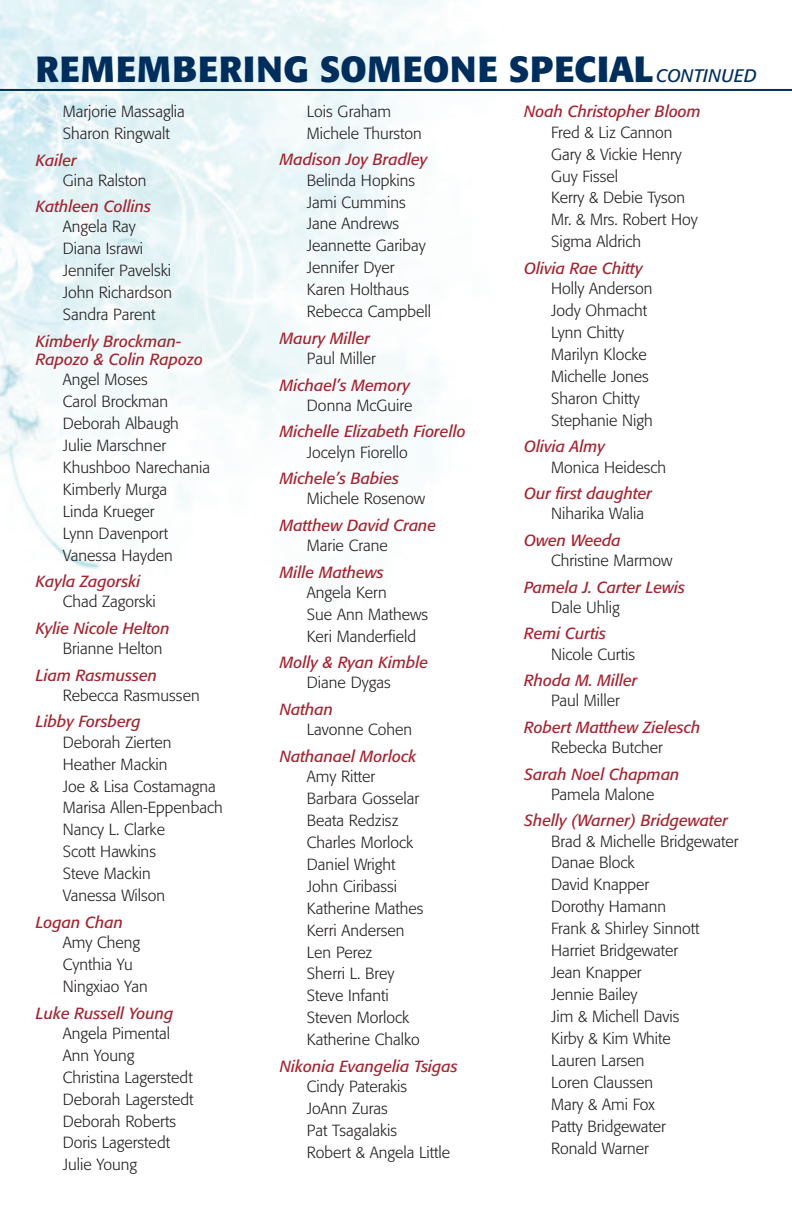
<style>
.page{position:relative;width:792px;height:1224px;background:#fff}
.page>*{position:absolute;margin:0;border:0;box-sizing:border-box;transform-origin:0 0}
.t1{font:700 36px "Formata";letter-spacing:.02em;color:#002e5c}
.t2{font:300 16px/22px "Formata";color:#231f20}
.t3{font:italic 16px/18px "Formata";color:#a42430}
.s1{font-weight:400;font-style:italic;font-size:18px}
</style>
<div class="page">
<img style="left:0;top:0;width:519px;height:570px">
<hr style="left:0;top:89px;width:792px;height:2px;background:#002e5c">
<h1 class="t1" style="left:36px;top:47px;width:722px">REMEMBERING SOMEONE SPECIAL <span class="s1">CONTINUED</span></h1>
<p class="t2" style="left:63px;top:101px;width:124px">Marjorie Massaglia<br>Sharon Ringwalt</p>
<p class="t3" style="left:36px;top:151px;width:43px">Kailer</p>
<p class="t2" style="left:63px;top:169px;width:85px">Gina Ralston</p>
<p class="t3" style="left:36px;top:198px;width:117px">Kathleen Collins</p>
<p class="t2" style="left:63px;top:216px;width:111px">Angela Ray<br>Diana Israwi<br>Jennifer Pavelski<br>John Richardson<br>Sandra Parent</p>
<p class="t3" style="left:36px;top:332px;width:169px">Kimberly Brockman-<br>Rapozo &amp; Colin Rapozo</p>
<p class="t2" style="left:63px;top:369px;width:149px">Angel Moses<br>Carol Brockman<br>Deborah Albaugh<br>Julie Marschner<br>Khushboo Narechania<br>Kimberly Murga<br>Linda Krueger<br>Lynn Davenport<br>Vanessa Hayden</p>
<p class="t3" style="left:36px;top:573px;width:106px">Kayla Zagorski</p>
<p class="t2" style="left:63px;top:591px;width:95px">Chad Zagorski</p>
<p class="t3" style="left:36px;top:619px;width:135px">Kylie Nicole Helton</p>
<p class="t2" style="left:63px;top:638px;width:101px">Brianne Helton</p>
<p class="t3" style="left:36px;top:666px;width:123px">Liam Rasmussen</p>
<p class="t2" style="left:63px;top:684px;width:138px">Rebecca Rasmussen</p>
<p class="t3" style="left:36px;top:713px;width:106px">Libby Forsberg</p>
<p class="t2" style="left:63px;top:731px;width:161px">Deborah Zierten<br>Heather Mackin<br>Joe &amp; Lisa Costamagna<br>Marisa Allen-Eppenbach<br>Nancy L. Clarke<br>Scott Hawkins<br>Steve Mackin<br>Vanessa Wilson</p>
<p class="t3" style="left:36px;top:913px;width:89px">Logan Chan</p>
<p class="t2" style="left:63px;top:932px;width:87px">Amy Cheng<br>Cynthia Yu<br>Ningxiao Yan</p>
<p class="t3" style="left:36px;top:1004px;width:139px">Luke Russell Young</p>
<p class="t2" style="left:63px;top:1022px;width:132px">Angela Pimental<br>Ann Young<br>Christina Lagerstedt<br>Deborah Lagerstedt<br>Deborah Roberts<br>Doris Lagerstedt<br>Julie Young</p>
<p class="t2" style="left:307px;top:100px;width:116px">Lois Graham<br>Michele Thurston</p>
<p class="t3" style="left:280px;top:151px;width:149px">Madison Joy Bradley</p>
<p class="t2" style="left:307px;top:169px;width:126px">Belinda Hopkins<br>Jami Cummins<br>Jane Andrews<br>Jeannette Garibay<br>Jennifer Dyer<br>Karen Holthaus<br>Rebecca Campbell</p>
<p class="t3" style="left:280px;top:329px;width:92px">Maury Miller</p>
<p class="t2" style="left:307px;top:348px;width:70px">Paul Miller</p>
<p class="t3" style="left:280px;top:376px;width:132px">Michael’s Memory</p>
<p class="t2" style="left:307px;top:394px;width:107px">Donna McGuire</p>
<p class="t3" style="left:280px;top:423px;width:187px">Michelle Elizabeth Fiorello</p>
<p class="t2" style="left:307px;top:441px;width:102px">Jocelyn Fiorello</p>
<p class="t3" style="left:280px;top:469px;width:121px">Michele’s Babies</p>
<p class="t2" style="left:307px;top:488px;width:120px">Michele Rosenow</p>
<p class="t3" style="left:280px;top:516px;width:158px">Matthew David Crane</p>
<p class="t2" style="left:307px;top:534px;width:82px">Marie Crane</p>
<p class="t3" style="left:280px;top:563px;width:105px">Mille Mathews</p>
<p class="t2" style="left:307px;top:581px;width:123px">Angela Kern<br>Sue Ann Mathews<br>Keri Manderfield</p>
<p class="t3" style="left:280px;top:654px;width:150px">Molly &amp; Ryan Kimble</p>
<p class="t2" style="left:307px;top:672px;width:85px">Diane Dygas</p>
<p class="t3" style="left:280px;top:700px;width:55px">Nathan</p>
<p class="t2" style="left:307px;top:719px;width:107px">Lavonne Cohen</p>
<p class="t3" style="left:280px;top:747px;width:138px">Nathanael Morlock</p>
<p class="t2" style="left:307px;top:765px;width:118px">Amy Ritter<br>Barbara Gosselar<br>Beata Redzisz<br>Charles Morlock<br>Daniel Wright<br>John Ciribassi<br>Katherine Mathes<br>Kerri Andersen<br>Len Perez<br>Sherri L. Brey<br>Steve Infanti<br>Steven Morlock<br>Katherine Chalko</p>
<p class="t3" style="left:280px;top:1057px;width:179px">Nikonia Evangelia Tsigas</p>
<p class="t2" style="left:307px;top:1076px;width:145px">Cindy Paterakis<br>JoAnn Zuras<br>Pat Tsagalakis<br>Robert &amp; Angela Little</p>
<p class="t3" style="left:524px;top:103px;width:178px">Noah Christopher Bloom</p>
<p class="t2" style="left:551px;top:121px;width:148px">Fred &amp; Liz Cannon<br>Gary &amp; Vickie Henry<br>Guy Fissel<br>Kerry &amp; Debie Tyson<br>Mr. &amp; Mrs. Robert Hoy<br>Sigma Aldrich</p>
<p class="t3" style="left:524px;top:259px;width:120px">Olivia Rae Chitty</p>
<p class="t2" style="left:551px;top:278px;width:103px">Holly Anderson<br>Jody Ohmacht<br>Lynn Chitty<br>Marilyn Klocke<br>Michelle Jones<br>Sharon Chitty<br>Stephanie Nigh</p>
<p class="t3" style="left:524px;top:438px;width:82px">Olivia Almy</p>
<p class="t2" style="left:551px;top:456px;width:117px">Monica Heidesch</p>
<p class="t3" style="left:524px;top:485px;width:129px">Our first daughter</p>
<p class="t2" style="left:551px;top:503px;width:95px">Niharika Walia</p>
<p class="t3" style="left:524px;top:531px;width:98px">Owen Weeda</p>
<p class="t2" style="left:551px;top:550px;width:123px">Christine Marmow</p>
<p class="t3" style="left:524px;top:578px;width:163px">Pamela J. Carter Lewis</p>
<p class="t2" style="left:551px;top:596px;width:70px">Dale Uhlig</p>
<p class="t3" style="left:524px;top:625px;width:83px">Remi Curtis</p>
<p class="t2" style="left:551px;top:643px;width:86px">Nicole Curtis</p>
<p class="t3" style="left:524px;top:671px;width:115px">Rhoda M. Miller</p>
<p class="t2" style="left:551px;top:690px;width:70px">Paul Miller</p>
<p class="t3" style="left:524px;top:718px;width:178px">Robert Matthew Zielesch</p>
<p class="t2" style="left:551px;top:737px;width:113px">Rebecka Butcher</p>
<p class="t3" style="left:524px;top:765px;width:157px">Sarah Noel Chapman</p>
<p class="t2" style="left:551px;top:783px;width:105px">Pamela Malone</p>
<p class="t3" style="left:524px;top:812px;width:205px">Shelly (Warner) Bridgewater</p>
<p class="t2" style="left:551px;top:830px;width:189px">Brad &amp; Michelle Bridgewater<br>Danae Block<br>David Knapper<br>Dorothy Hamann<br>Frank &amp; Shirley Sinnott<br>Harriet Bridgewater<br>Jean Knapper<br>Jennie Bailey<br>Jim &amp; Michell Davis<br>Kirby &amp; Kim White<br>Lauren Larsen<br>Loren Claussen<br>Mary &amp; Ami Fox<br>Patty Bridgewater<br>Ronald Warner</p>
</div>
